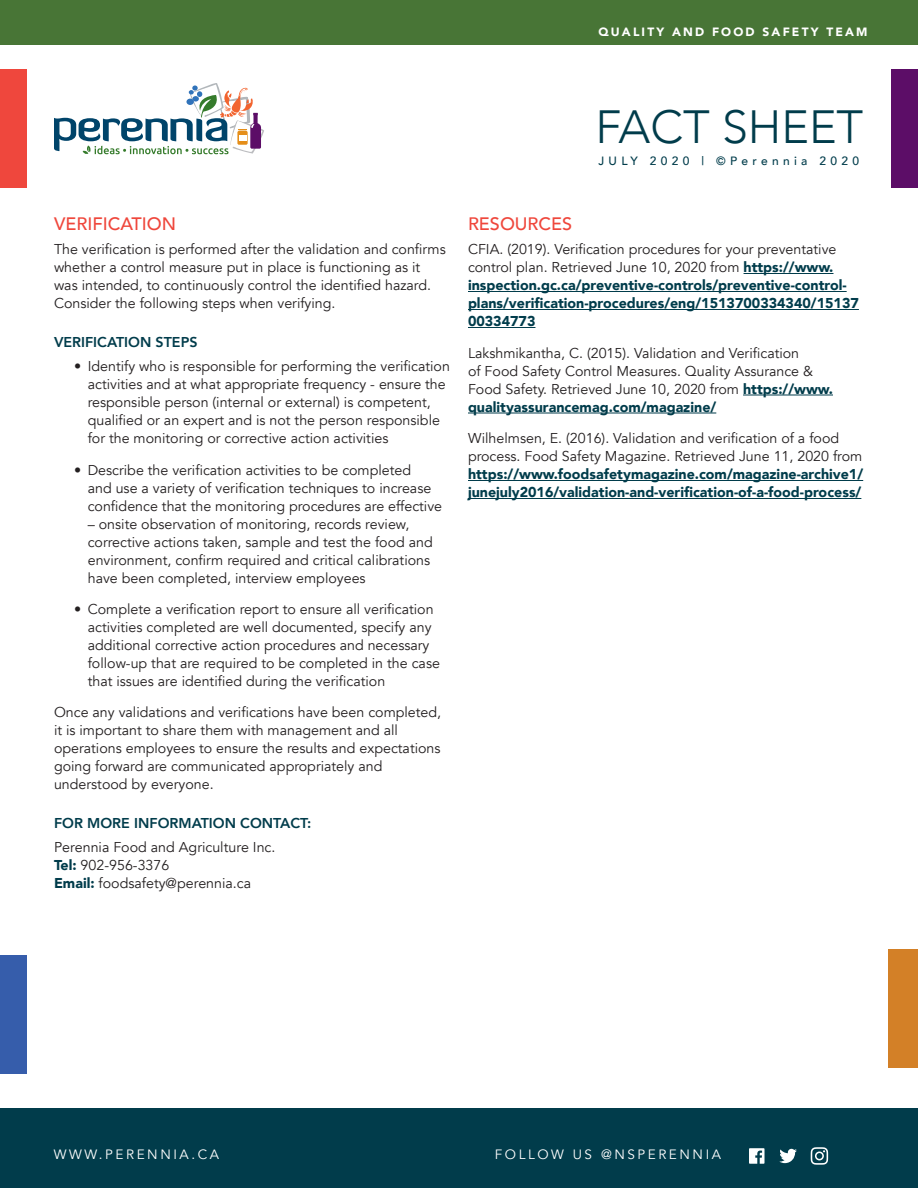
<style>
.page{position:relative;width:918px;height:1188px;background:#fff}
.page>*{position:absolute;margin:0;border:0;box-sizing:border-box;transform-origin:0 0}
.t1{font:300 46.5px "Avenir";color:#013c4b}
.t2{font:500 18px "Avenir";color:#ef473c}
.t3{font:14.25px/18px "Avenir";color:#231f20}
.t4{font:900 14.25px/18px "Avenir";color:#013c4b}
.t5{font:800 14.25px "Avenir";color:#013c4b}
.t6{font:13.5px "Avenir";letter-spacing:.19em;color:#fff}
.t7{font:900 12px "Avenir";letter-spacing:.18em;color:#fff}
.t8{font:500 12px "Avenir";letter-spacing:.36em;color:#013c4b}
.s1{font-weight:900;color:#013c4b}
.s2{font-weight:400;color:#231f20}
</style>
<div class="page">
<div style="left:0;top:0;width:918px;height:44px;background:#487536"></div>
<svg style="left:54px;top:83px;width:210px;height:71px"></svg>
<div style="left:239px;top:135px;width:7px;height:6px;background:#fff"></div>
<div style="left:0;top:1108px;width:918px;height:80px;background:#013c4b"></div>
<div style="left:0;top:69px;width:27px;height:118px;background:#ef473d"></div>
<div style="left:0;top:956px;width:27px;height:118px;background:#365dab"></div>
<div style="left:891px;top:69px;width:27px;height:118px;background:#5c0d67"></div>
<svg style="left:749px;top:1148px;width:16px;height:16px"></svg>
<svg style="left:779px;top:1149px;width:18px;height:14px"></svg>
<svg style="left:811px;top:1147px;width:17px;height:18px"></svg>
<div style="left:889px;top:949px;width:29px;height:119px;background:#d38027"></div>
<hr style="left:744px;top:273px;width:89px;height:1px;background:#013c4b">
<hr style="left:468px;top:291px;width:379px;height:1px;background:#013c4b">
<hr style="left:468px;top:309px;width:391px;height:1px;background:#013c4b">
<hr style="left:468px;top:327px;width:67px;height:1px;background:#013c4b">
<hr style="left:743px;top:395px;width:90px;height:1px;background:#013c4b">
<hr style="left:468px;top:413px;width:248px;height:1px;background:#013c4b">
<hr style="left:468px;top:480px;width:395px;height:1px;background:#013c4b">
<hr style="left:468px;top:498px;width:393px;height:1px;background:#013c4b">
<p class="t7" style="left:599px;top:22px;width:270px">QUALITY AND FOOD SAFETY TEAM</p>
<h1 class="t1" style="left:595px;top:100px;width:269px">FACT SHEET</h1>
<p class="t8" style="left:599px;top:150px;width:262px">JULY 2020 | ©Perennia 2020</p>
<p class="t2" style="left:54px;top:208px;width:124px">VERIFICATION</p>
<p class="t3" style="left:54px;top:241px;width:393px">The verification is performed after the validation and confirms whether a control measure put in place is functioning as it was intended, to continuously control the identified hazard.<br>Consider the following steps when verifying.</p>
<p class="t5" style="left:54px;top:331px;width:145px">VERIFICATION STEPS</p>
<p class="t3" style="left:88px;top:358px;width:364px;text-indent:-13px">• Identify who is responsible for performing the verification activities and at what appropriate frequency - ensure the responsible person (internal or external) is competent, qualified or an expert and is not the person responsible for the monitoring or corrective action activities</p>
<p class="t3" style="left:88px;top:461px;width:356px;text-indent:-13px">• Describe the verification activities to be completed<br>and use a variety of verification techniques to increase confidence that the monitoring procedures are effective</p>
<p class="t3" style="left:88px;top:515px;width:347px">– onsite observation of monitoring, records review, corrective actions taken, sample and test the food and environment, confirm required and critical calibrations have been completed, interview employees</p>
<p class="t3" style="left:88px;top:601px;width:354px;text-indent:-13px">• Complete a verification report to ensure all verification activities completed are well documented, specify any additional corrective action procedures and necessary follow-up that are required to be completed in the case that issues are identified during the verification</p>
<p class="t3" style="left:54px;top:703px;width:389px">Once any validations and verifications have been completed, it is important to share them with management and all operations employees to ensure the results and expectations going forward are communicated appropriately and understood by everyone.</p>
<p class="t5" style="left:54px;top:812px;width:259px">FOR MORE INFORMATION CONTACT:</p>
<p class="t3" style="left:54px;top:838px;width:223px">Perennia Food and Agriculture Inc.<br><span class="s1">Tel:</span> 902-956-3376<br><span class="s1">Email:</span> foodsafety@perennia.ca</p>
<p class="t2" style="left:468px;top:208px;width:106px">RESOURCES</p>
<p class="t4" style="left:468px;top:240px;width:392px"><span class="s2">CFIA. (2019). Verification procedures for your preventative control plan. Retrieved June 10, 2020 from</span> https://www. inspection.gc.ca/preventive-controls/preventive-control&shy;plans/verification-procedures/eng/1513700334340/15137<br>00334773</p>
<p class="t3" style="left:468px;top:344px;width:367px">Lakshmikantha, C. (2015). Validation and Verification<br>of Food Safety Control Measures. Quality Assurance &amp; Food Safety. Retrieved June 10, 2020 from <span class="s1">https://www. qualityassurancemag.com/magazine/</span></p>
<p class="t3" style="left:468px;top:430px;width:396px">Wilhelmsen, E. (2016). Validation and verification of a food process. Food Safety Magazine. Retrieved June 11, 2020 from</p>
<p class="t4" style="left:468px;top:465px;width:397px">https://www.foodsafetymagazine.com/magazine-archive1/ junejuly2016/validation-and-verification-of-a-food-process/</p>
<p class="t6" style="left:54px;top:1146px;width:167px">WWW.PERENNIA.CA</p>
<p class="t6" style="left:495px;top:1146px;width:228px">FOLLOW US @NSPERENNIA</p>
</div>
